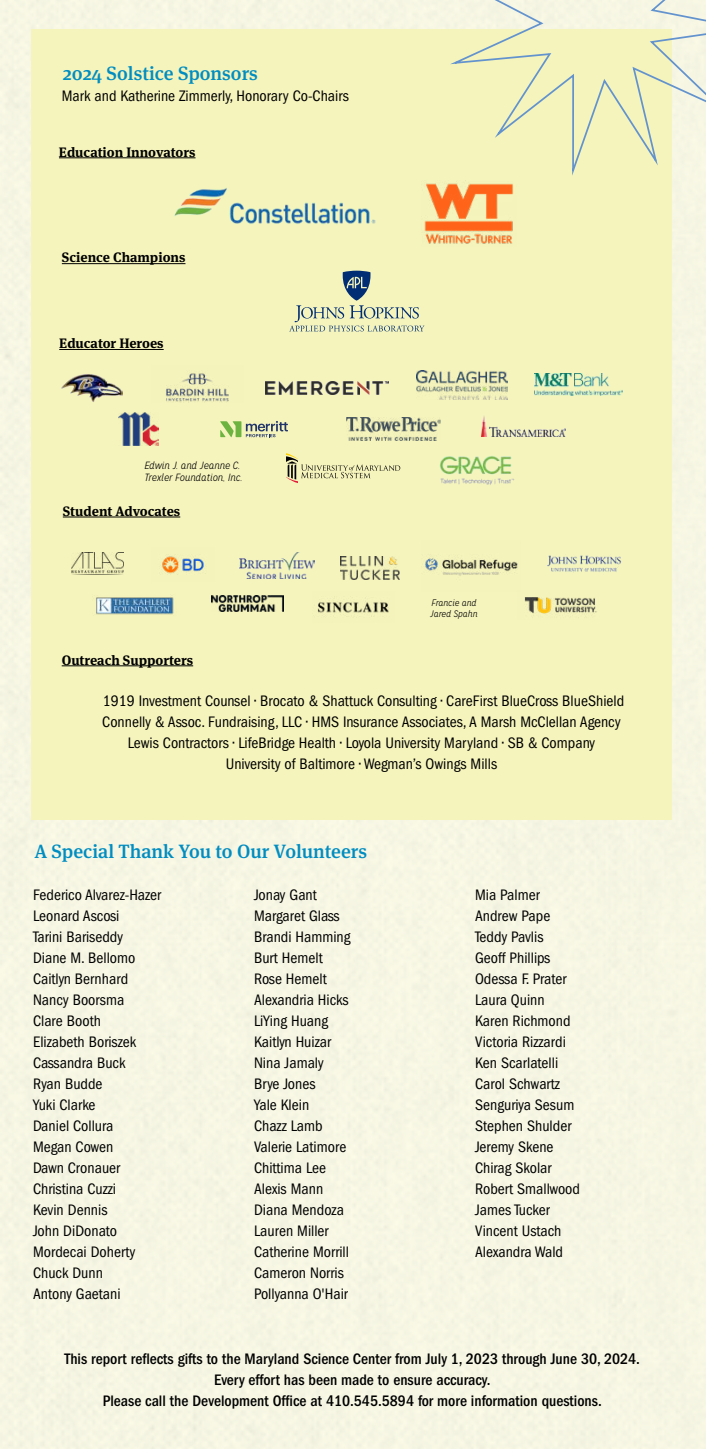
<style>
.page{position:relative;width:706px;height:1449px;background:#fff}
.page>*{position:absolute;margin:0;border:0;box-sizing:border-box;transform-origin:0 0}
.t1{font:500 19.25px "Meta Serif Pro";color:#008dc1}
.t2{font:condensed 15.75px/21px "Franklin Gothic LT Pro";color:#000}
.t3{font:500 condensed 15.75px/21px "Franklin Gothic LT Pro";color:#000;text-align:center}
.t4{font:700 13.65px "Meta Serif Pro";color:#000}
.t5{font:italic 300 10.5px/12.6px "Mission Gothic";color:#000}
.t6{font:italic 300 9.45px/10.5px "Mission Gothic";color:#000}
</style>
<div class="page">
<div style="left:32px;top:30px;width:640px;height:790px;background:#f5f4bd"></div>
<hr style="left:62px;top:665px;width:131px;height:1px;background:#000">
<img style="left:174px;top:188px;width:202px;height:36px">
<img style="left:424px;top:183px;width:89px;height:61px">
<hr style="left:59px;top:157px;width:136px;height:1px;background:#000">
<hr style="left:59px;top:349px;width:105px;height:1px;background:#000">
<img style="left:61px;top:374px;width:61px;height:28px">
<img style="left:166px;top:373px;width:63px;height:30px">
<img style="left:534px;top:373px;width:88px;height:23px">
<img style="left:119px;top:412px;width:40px;height:34px">
<img style="left:439px;top:455px;width:76px;height:30px">
<img style="left:481px;top:416px;width:84px;height:21px">
<img style="left:416px;top:371px;width:92px;height:29px">
<svg style="left:220px;top:421px;width:68px;height:16px"></svg>
<img style="left:266px;top:381px;width:123px;height:14px">
<img style="left:347px;top:418px;width:93px;height:22px">
<svg style="left:286px;top:453px;width:114px;height:30px"></svg>
<hr style="left:63px;top:516px;width:117px;height:1px;background:#000">
<img style="left:240px;top:552px;width:74px;height:27px">
<img style="left:71px;top:553px;width:52px;height:21px">
<img style="left:524px;top:597px;width:73px;height:17px">
<img style="left:341px;top:556px;width:58px;height:24px">
<img style="left:547px;top:555px;width:74px;height:18px">
<img style="left:212px;top:596px;width:72px;height:16px">
<img style="left:162px;top:556px;width:42px;height:19px">
<img style="left:317px;top:601px;width:72px;height:16px">
<img style="left:425px;top:558px;width:93px;height:18px">
<img style="left:96px;top:597px;width:78px;height:18px">
<svg style="left:445px;top:0;width:261px;height:181px"></svg>
<hr style="left:62px;top:263px;width:123px;height:1px;background:#000">
<svg style="left:290px;top:271px;width:134px;height:60px"></svg>
<p class="t1" style="left:63px;top:59px;width:197px">2024 Solstice Sponsors</p>
<p class="t2" style="left:62px;top:85px;width:288px">Mark and Katherine Zimmerly, Honorary Co-Chairs</p>
<p class="t4" style="left:59px;top:141px;width:138px">Education Innovators</p>
<p class="t4" style="left:62px;top:247px;width:125px">Science Champions</p>
<p class="t4" style="left:59px;top:333px;width:106px">Educator Heroes</p>
<p class="t5" style="left:144px;top:459px;width:99px">Edwin J. and Jeanne C.<br>Trexler Foundation, Inc.</p>
<p class="t4" style="left:63px;top:500px;width:119px">Student Advocates</p>
<p class="t6" style="left:430px;top:598px;width:49px">Francie and<br>Jared Spahn</p>
<p class="t4" style="left:62px;top:649px;width:133px">Outreach Supporters</p>
<p class="t2" style="left:102px;top:690px;width:523px;text-align:center">1919 Investment Counsel • Brocato &amp; Shattuck Consulting • CareFirst BlueCross BlueShield Connelly &amp; Assoc. Fundraising, LLC • HMS Insurance Associates, A Marsh McClellan Agency Lewis Contractors • LifeBridge Health • Loyola University Maryland • SB &amp; Company University of Baltimore • Wegman’s Owings Mills</p>
<p class="t1" style="left:34px;top:836px;width:334px">A Special Thank You to Our Volunteers</p>
<p class="t2" style="left:33px;top:884px;width:130px">Federico Alvarez-Hazer<br>Leonard Ascosi<br>Tarini Bariseddy<br>Diane M. Bellomo<br>Caitlyn Bernhard<br>Nancy Boorsma<br>Clare Booth<br>Elizabeth Boriszek<br>Cassandra Buck<br>Ryan Budde<br>Yuki Clarke<br>Daniel Collura<br>Megan Cowen<br>Dawn Cronauer<br>Christina Cuzzi<br>Kevin Dennis<br>John DiDonato<br>Mordecai Doherty<br>Chuck Dunn<br>Antony Gaetani</p>
<p class="t2" style="left:254px;top:884px;width:98px">Jonay Gant<br>Margaret Glass<br>Brandi Hamming<br>Burt Hemelt<br>Rose Hemelt<br>Alexandria Hicks<br>LiYing Huang<br>Kaitlyn Huizar<br>Nina Jamaly<br>Brye Jones<br>Yale Klein<br>Chazz Lamb<br>Valerie Latimore<br>Chittima Lee<br>Alexis Mann<br>Diana Mendoza<br>Lauren Miller<br>Catherine Morrill<br>Cameron Norris<br>Pollyanna O'Hair</p>
<p class="t2" style="left:475px;top:884px;width:106px">Mia Palmer<br>Andrew Pape<br>Teddy Pavlis<br>Geoff Phillips<br>Odessa F. Prater<br>Laura Quinn<br>Karen Richmond<br>Victoria Rizzardi<br>Ken Scarlatelli<br>Carol Schwartz<br>Senguriya Sesum<br>Stephen Shulder<br>Jeremy Skene<br>Chirag Skolar<br>Robert Smallwood<br>James Tucker<br>Vincent Ustach<br>Alexandra Wald</p>
<p class="t3" style="left:64px;top:1349px;width:577px">This report reflects gifts to the Maryland Science Center from July 1, 2023 through June 30, 2024.<br>Every effort has been made to ensure accuracy.<br>Please call the Development Office at 410.545.5894 for more information questions.</p>
</div>
